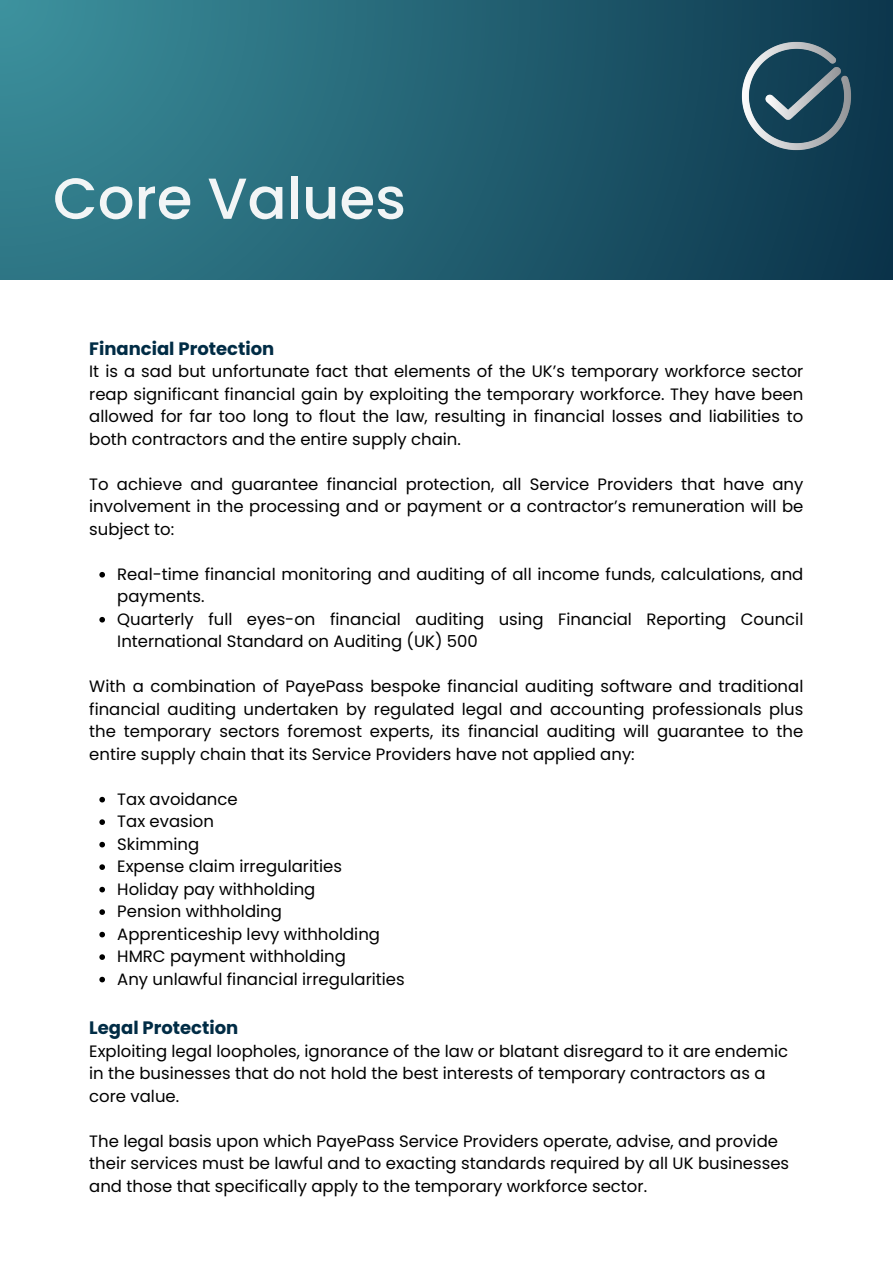
<style>
.page{position:relative;width:893px;height:1264px;background:#fff}
.page>*{position:absolute;margin:0;border:0;box-sizing:border-box;transform-origin:0 0}
.t1{font:500 57.75px "Poppins";color:#f2f5f6}
.t2{font:700 18px "Poppins";color:#002c45}
.t3{font:16.5px/22.5px "Poppins";color:#000}
</style>
<div class="page">
<svg style="left:99px;top:572px;width:6px;height:5px"></svg>
<svg style="left:99px;top:617px;width:6px;height:5px"></svg>
<svg style="left:99px;top:796px;width:6px;height:6px"></svg>
<svg style="left:99px;top:819px;width:6px;height:6px"></svg>
<svg style="left:99px;top:841px;width:6px;height:6px"></svg>
<svg style="left:99px;top:864px;width:6px;height:6px"></svg>
<svg style="left:99px;top:886px;width:6px;height:6px"></svg>
<svg style="left:99px;top:909px;width:6px;height:5px"></svg>
<svg style="left:99px;top:931px;width:6px;height:6px"></svg>
<svg style="left:99px;top:954px;width:6px;height:5px"></svg>
<svg style="left:99px;top:976px;width:6px;height:6px"></svg>
<div style="left:0;top:0;width:892px;height:280px;background:linear-gradient(to right,#398a97,#0c364c)"></div>
<img style="left:739px;top:39px;width:114px;height:114px">
<p class="t1" style="left:53px;top:158px;width:354px">Core Values</p>
<p class="t2" style="left:89px;top:336px;width:186px">Financial Protection</p>
<p class="t3" style="left:89px;top:360px;width:715px;text-align:justify">It is a sad but unfortunate fact that elements of the UK’s temporary workforce sector reap significant financial gain by exploiting the temporary workforce. They have been allowed for far too long to flout the law, resulting in financial losses and liabilities to both contractors and the entire supply chain.</p>
<p class="t3" style="left:89px;top:473px;width:715px;text-align:justify">To achieve and guarantee financial protection, all Service Providers that have any involvement in the processing and or payment or a contractor’s remuneration will be subject to:</p>
<p class="t3" style="left:117px;top:562px;width:687px">Real-time financial monitoring and auditing of all income funds, calculations, and payments.</p>
<p class="t3" style="left:117px;top:607px;width:687px">Quarterly full eyes-on financial auditing using Financial Reporting Council<br>International Standard on Auditing (UK) 500</p>
<p class="t3" style="left:89px;top:675px;width:715px;text-align:justify">With a combination of PayePass bespoke financial auditing software and traditional financial auditing undertaken by regulated legal and accounting professionals plus the temporary sectors foremost experts, its financial auditing will guarantee to the entire supply chain that its Service Providers have not applied any:</p>
<p class="t3" style="left:117px;top:787px;width:122px">Tax avoidance</p>
<p class="t3" style="left:117px;top:810px;width:98px">Tax evasion</p>
<p class="t3" style="left:117px;top:832px;width:83px">Skimming</p>
<p class="t3" style="left:117px;top:855px;width:226px">Expense claim irregularities</p>
<p class="t3" style="left:117px;top:877px;width:200px">Holiday pay withholding</p>
<p class="t3" style="left:117px;top:900px;width:166px">Pension withholding</p>
<p class="t3" style="left:117px;top:922px;width:264px">Apprenticeship levy withholding</p>
<p class="t3" style="left:117px;top:945px;width:230px">HMRC payment withholding</p>
<p class="t3" style="left:117px;top:967px;width:289px">Any unlawful financial irregularities</p>
<p class="t2" style="left:89px;top:1015px;width:151px">Legal Protection</p>
<p class="t3" style="left:89px;top:1039px;width:700px">Exploiting legal loopholes, ignorance of the law or blatant disregard to it are endemic in the businesses that do not hold the best interests of temporary contractors as a core value.</p>
<p class="t3" style="left:89px;top:1129px;width:701px">The legal basis upon which PayePass Service Providers operate, advise, and provide their services must be lawful and to exacting standards required by all UK businesses and those that specifically apply to the temporary workforce sector.</p>
</div>
